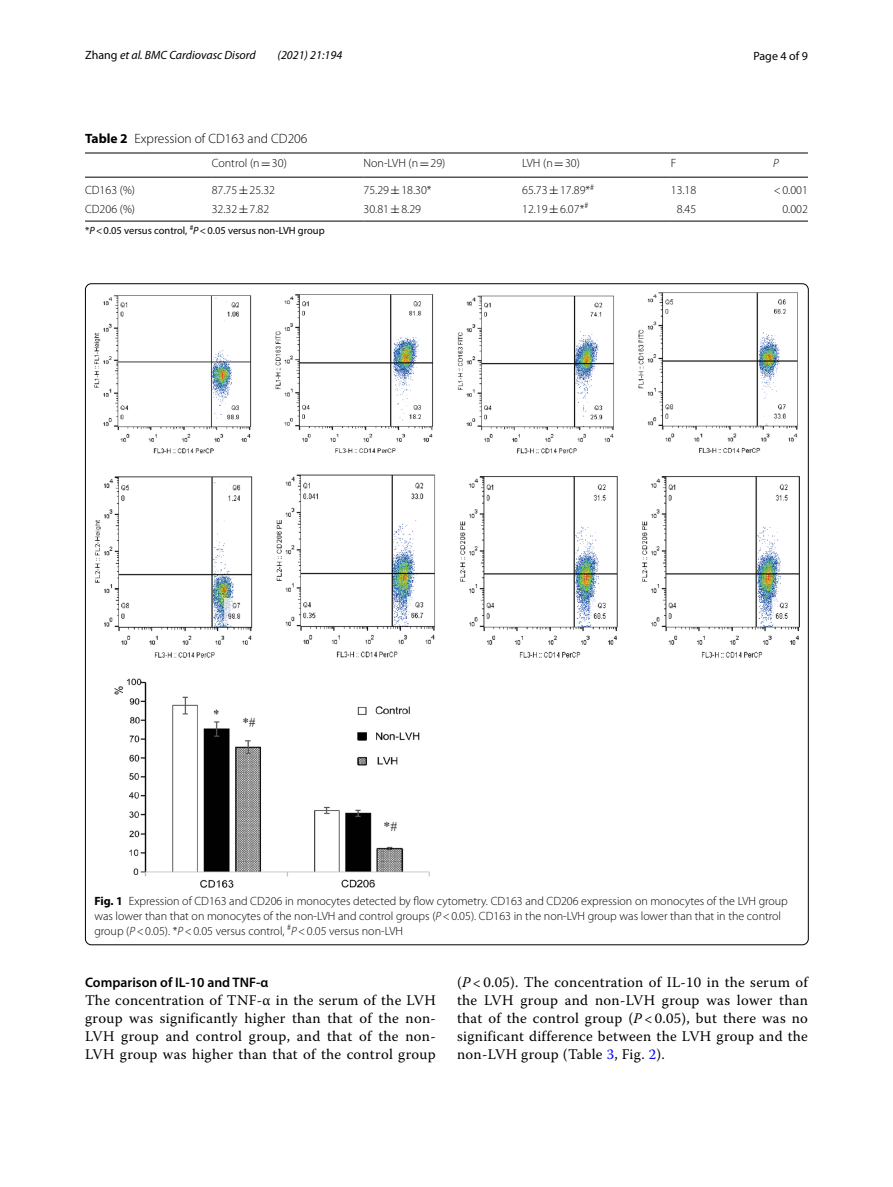
<style>
.page{position:relative;width:893px;height:1187px;background:#fff}
.page>*{position:absolute;margin:0;border:0;box-sizing:border-box;transform-origin:0 0}
.t1{font:14.7px/18px "Warnock Pro";letter-spacing:.02em;color:#000;text-align:justify}
.t2{font:600 13.8px "Myriad Pro";color:#000}
.t3{font:300 13.5px "Myriad Pro";color:#000}
.t4{font:300 12px/15px "Myriad Pro";color:#000}
.t5{font:italic 12px "Myriad Pro";color:#000}
.t6{font:12px "Myriad Pro";color:#000}
.t7{font:italic 300 12px "Myriad Pro";color:#000}
.t8{font:10.5px "Myriad Pro";color:#000}
.s1{font-style:normal}
.s2{font-weight:700}
.s3{font-family:"MTSY";font-weight:400}
.s4{font-style:italic}
.s5{color:#00f}
</style>
<div class="page">
<hr style="left:85px;top:153px;width:127px;height:1px;background:#000">
<hr style="left:85px;top:177px;width:127px;height:1px;background:#000">
<hr style="left:212px;top:153px;width:152px;height:1px;background:#000">
<hr style="left:212px;top:177px;width:152px;height:1px;background:#000">
<hr style="left:364px;top:153px;width:158px;height:1px;background:#000">
<hr style="left:364px;top:177px;width:158px;height:1px;background:#000">
<hr style="left:522px;top:153px;width:149px;height:1px;background:#000">
<hr style="left:522px;top:177px;width:149px;height:1px;background:#000">
<hr style="left:671px;top:153px;width:102px;height:1px;background:#000">
<hr style="left:671px;top:177px;width:102px;height:1px;background:#000">
<hr style="left:773px;top:153px;width:35px;height:1px;background:#000">
<hr style="left:773px;top:177px;width:35px;height:1px;background:#000">
<hr style="left:85px;top:221px;width:127px;height:1px;background:#000">
<hr style="left:212px;top:221px;width:152px;height:1px;background:#000">
<hr style="left:364px;top:221px;width:158px;height:1px;background:#000">
<hr style="left:522px;top:221px;width:149px;height:1px;background:#000">
<hr style="left:671px;top:221px;width:102px;height:1px;background:#000">
<hr style="left:773px;top:221px;width:35px;height:1px;background:#000">
<img style="left:94px;top:293px;width:706px;height:595px">
<p class="t5" style="left:85px;top:48px;width:172px"><span class="s1">Zhang</span> et al. BMC Cardiovasc Disord</p>
<p class="t5" style="left:278px;top:48px;width:66px">(2021) 21:194</p>
<p class="t6" style="left:753px;top:48px;width:56px">Page 4 of 9</p>
<p class="t3" style="left:85px;top:131px;width:224px"><span class="s2">Table 2</span> Expression of CD163 and CD206</p>
<p class="t4" style="left:212px;top:156px;width:77px">Control (n<span class="s3">=</span>30)</p>
<p class="t4" style="left:364px;top:156px;width:83px">Non-LVH (n<span class="s3">=</span>29)</p>
<p class="t4" style="left:522px;top:156px;width:59px">LVH (n<span class="s3">=</span>30)</p>
<p class="t4" style="left:671px;top:156px;width:7px">F</p>
<p class="t7" style="left:773px;top:157px;width:7px">P</p>
<p class="t4" style="left:85px;top:183px;width:52px">CD163 (%)</p>
<p class="t4" style="left:212px;top:183px;width:65px">87.75<span class="s3">±</span>25.32</p>
<p class="t4" style="left:364px;top:183px;width:70px">75.29<span class="s3">±</span>18.30*</p>
<p class="t4" style="left:522px;top:183px;width:73px">65.73<span class="s3">±</span>17.89*<sup>#</sup></p>
<p class="t4" style="left:671px;top:183px;width:27px">13.18</p>
<p class="t4" style="left:774px;top:183px;width:36px">&lt;0.001</p>
<p class="t4" style="left:85px;top:201px;width:52px">CD206 (%)</p>
<p class="t4" style="left:212px;top:201px;width:59px">32.32<span class="s3">±</span>7.82</p>
<p class="t4" style="left:364px;top:201px;width:59px">30.81<span class="s3">±</span>8.29</p>
<p class="t4" style="left:522px;top:201px;width:68px">12.19<span class="s3">±</span>6.07*<sup>#</sup></p>
<p class="t4" style="left:677px;top:201px;width:21px">8.45</p>
<p class="t4" style="left:782px;top:201px;width:27px">0.002</p>
<p class="t8" style="left:85px;top:224px;width:241px">*<span class="s4">P</span>&lt;0.05 versus control, <sup>#</sup><span class="s4">P</span>&lt;0.05 versus non-LVH group</p>
<p class="t4" style="left:94px;top:893px;width:695px"><span class="s2">Fig. 1</span> Expression of CD163 and CD206 in monocytes detected by flow cytometry. CD163 and CD206 expression on monocytes of the LVH group was lower than that on monocytes of the non-LVH and control groups (<span class="s4">P</span>&lt;0.05). CD163 in the non-LVH group was lower than that in the control group (<span class="s4">P</span>&lt;0.05). *<span class="s4">P</span>&lt;0.05 versus control, <sup>#</sup><span class="s4">P</span>&lt;0.05 versus non-LVH</p>
<p class="t2" style="left:85px;top:973px;width:185px">Comparison of IL‑10 and TNF‑α</p>
<p class="t1" style="left:85px;top:990px;width:352px">The concentration of TNF-α in the serum of the LVH group was significantly higher than that of the non-LVH group and control group, and that of the non-LVH group was higher than that of the control group</p>
<p class="t1" style="left:457px;top:973px;width:352px">(<span class="s4">P</span> &lt; 0.05). The concentration of IL-10 in the serum of the LVH group and non-LVH group was lower than that of the control group (<span class="s4">P</span> &lt; 0.05), but there was no significant difference between the LVH group and the non-LVH group (Table <span class="s5">3</span>, Fig. <span class="s5">2</span>).</p>
</div>
